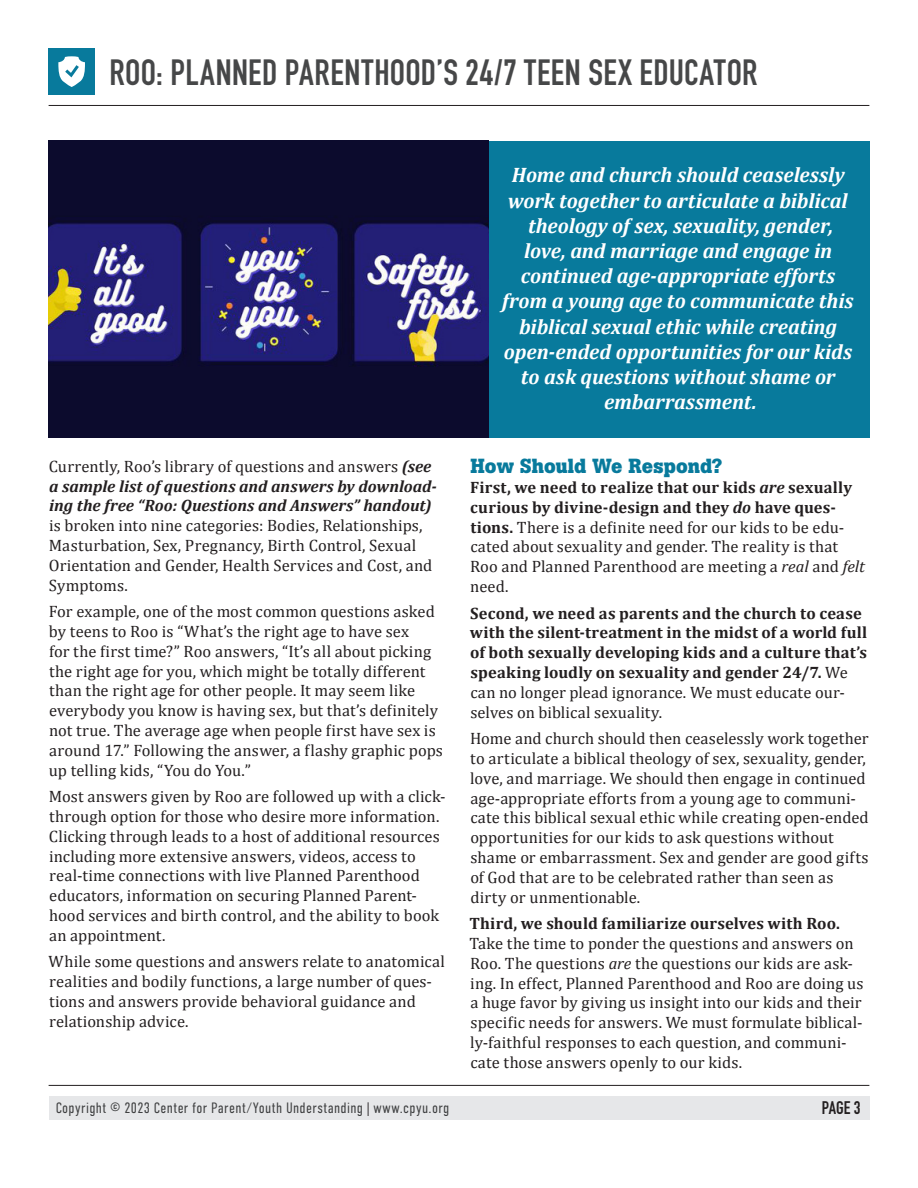
<style>
.page{position:relative;width:918px;height:1188px;background:#fff}
.page>*{position:absolute;margin:0;border:0;box-sizing:border-box;transform-origin:0 0}
.t1{font:700 36px "DIN Condensed";letter-spacing:.015em;color:#464748}
.t2{font:italic 700 21px/25.2px "Cambria";letter-spacing:-.005em;color:#fff;text-align:center}
.subheader{font:700 20.25px "Boton";color:#087a9c}
.t3{font:700 18px "DIN Condensed";color:#231f20}
.Body_text{font:16.5px/19.8px "Cambria";letter-spacing:.005em;color:#231f20}
.Body_text-2{font:700 16.5px/19.8px "Cambria";letter-spacing:.01em;color:#231f20}
.t4{font:300 15px "DIN Condensed";letter-spacing:.025em;color:#464748}
.s1{font-weight:700;font-style:italic}
.s2{font-weight:700}
.s3{font-style:italic}
.s4{font-weight:400}
.s5{color:#231f20}
</style>
<div class="page">
<hr style="left:49px;top:1085px;width:820px;height:1px;background:#231f20">
<div style="left:49px;top:1096px;width:820px;height:24px;background:#e6e7e9"></div>
<hr style="left:49px;top:105px;width:820px;height:1px;background:#231f20">
<div style="left:459px;top:141px;width:410px;height:297px;background:#087a9c"></div>
<div style="left:49px;top:49px;width:46px;height:46px;background:#087a9c"></div>
<svg style="left:58px;top:56px;width:27px;height:31px"></svg>
<img style="left:49px;top:141px;width:440px;height:297px">
<p class="t1" style="left:109px;top:48px;width:650px">ROO: PLANNED PARENTHOOD’S 24/7 TEEN SEX EDUCATOR</p>
<p class="Body_text" style="left:49px;top:456px;width:389px">Currently, Roo’s library of questions and answers <span class="s1">(see a sample list of questions and answers by download&shy;ing the free “Roo: Questions and Answers” handout) </span>is broken into nine categories: Bodies, Relationships, Masturbation, Sex, Pregnancy, Birth Control, Sexual Orientation and Gender, Health Services and Cost, and Symptoms.</p>
<p class="Body_text" style="left:49px;top:602px;width:396px">For example, one of the most common questions asked by teens to Roo is “What’s the right age to have sex<br>for the first time?” Roo answers, “It’s all about picking the right age for you, which might be totally different than the right age for other people. It may seem like everybody you know is having sex, but that’s definitely not true. The average age when people first have sex is around 17.” Following the answer, a flashy graphic pops up telling kids, “You do You.”</p>
<p class="Body_text" style="left:49px;top:787px;width:398px">Most answers given by Roo are followed up with a click&shy;through option for those who desire more information.<br>Clicking through leads to a host of additional resources including more extensive answers, videos, access to real-time connections with live Planned Parenthood educators, information on securing Planned Parent&shy;hood services and birth control, and the ability to book an appointment.</p>
<p class="Body_text" style="left:49px;top:952px;width:398px">While some questions and answers relate to anatomical realities and bodily functions, a large number of ques&shy;tions and answers provide behavioral guidance and relationship advice.</p>
<p class="t2" style="left:502px;top:162px;width:353px">Home and church should ceaselessly work together to articulate a biblical theology of sex, sexuality, gender, love, and marriage and engage in continued age-appropriate efforts from a young age to communicate this biblical sexual ethic while creating open-ended opportunities for our kids to ask questions without shame or embarrassment.</p>
<p class="subheader" style="left:471px;top:454px;width:253px">How Should We Respond?</p>
<p class="Body_text" style="left:470px;top:478px;width:396px"><span class="s2">First, we need to realize that our kids</span> <span class="s1">are</span> <span class="s2">sexually curious by divine-design and they</span> <span class="s1">do</span> <span class="s2">have ques&shy;tions.</span> There is a definite need for our kids to be edu&shy;cated about sexuality and gender. The reality is that Roo and Planned Parenthood are meeting a <span class="s3">real</span> and <span class="s3">felt </span>need.</p>
<p class="Body_text-2" style="left:470px;top:603px;width:399px">Second, we need as parents and the church to cease with the silent-treatment in the midst of a world full of both sexually developing kids and a culture that’s speaking loudly on sexuality and gender 24/7. <span class="s4">We can no longer plead ignorance. We must educate our&shy;selves on biblical sexuality.</span></p>
<p class="Body_text" style="left:470px;top:729px;width:400px">Home and church should then ceaselessly work together to articulate a biblical theology of sex, sexuality, gender, love, and marriage. We should then engage in continued age-appropriate efforts from a young age to communi&shy;cate this biblical sexual ethic while creating open-ended opportunities for our kids to ask questions without shame or embarrassment. Sex and gender are good gifts of God that are to be celebrated rather than seen as dirty or unmentionable.</p>
<p class="Body_text" style="left:469px;top:914px;width:396px"><span class="s2">Third, we should familiarize ourselves with Roo.<br></span>Take the time to ponder the questions and answers on Roo. The questions <span class="s3">are</span> the questions our kids are ask&shy;ing. In effect, Planned Parenthood and Roo are doing us a huge favor by giving us insight into our kids and their specific needs for answers. We must formulate biblical&shy;ly-faithful responses to each question, and communi&shy;cate those answers openly to our kids.</p>
<p class="t4" style="left:56px;top:1099px;width:395px">Copyright © 2023 Center for Parent/Youth Understanding <span class="s5">|</span> www.cpyu.org</p>
<p class="t3" style="left:822px;top:1096px;width:40px">PAGE 3</p>
</div>
